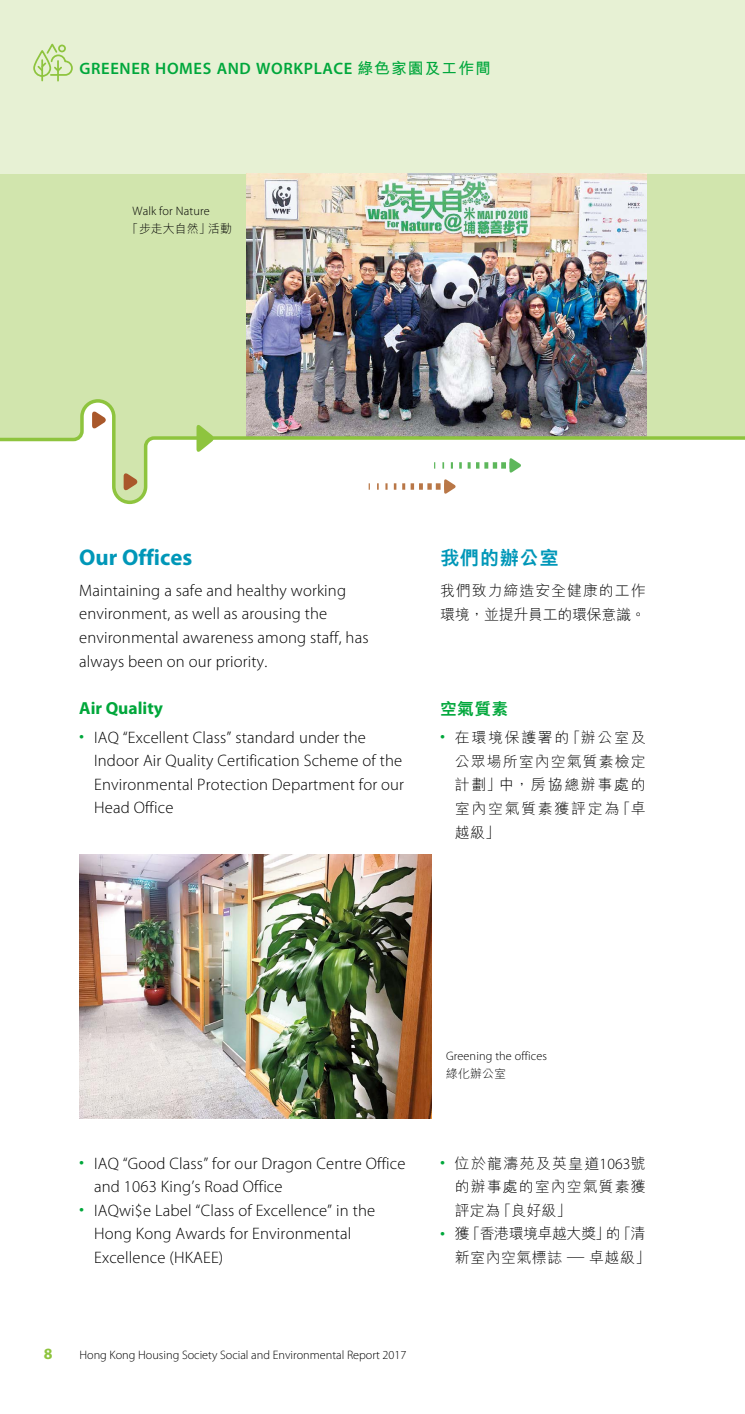
<style>
.page{position:relative;width:745px;height:1414px;background:#fff}
.page>*{position:absolute;margin:0;border:0;box-sizing:border-box;transform-origin:0 0}
.t1{font:700 22.75px "Myriad Pro";color:#0097b8}
.t2{font:800 19.25px "M Hei HK";letter-spacing:.03em;color:#0097b8}
.t3{font:700 17.5px "Myriad Pro";color:#00a73b}
.t4{font:300 16.62px/23.6px "Myriad Pro";letter-spacing:.01em;color:#000}
.t5{font:800 16.62px "M Hei HK";color:#00a73b}
.t6{font:600 16.45px "Myriad Pro";letter-spacing:.035em;color:#00a73b}
.t7{font:700 15.75px "Myriad Pro";color:#8ec43e}
.t8{font:300 14.88px/23.6px "M Hei HK";letter-spacing:.075em;color:#000;text-align:justify}
.t9{font:300 14.88px/23.6px "M Hei HK";letter-spacing:.03em;color:#000}
.t10{font:300 12.25px "Myriad Pro";color:#000}
.t11{font:300 11.9px "M Hei HK";letter-spacing:.01em;color:#000}
.s1{font-family:"M Hei HK";font-weight:700;font-size:15.75px}
.s2{font-size:20.12px;color:#00a73b}
.s3{font-family:"Myriad Pro";font-size:20.12px;color:#00a73b}
.s4{font-family:"Myriad Pro";font-size:15.58px}
</style>
<div class="page">
<div style="left:0;top:0;width:744px;height:174px;background:#e7f1d4"></div>
<div style="left:0;top:174px;width:744px;height:334px;background:#d1e5ad"></div>
<img style="left:246px;top:174px;width:400px;height:156px">
<img style="left:79px;top:855px;width:352px;height:263px">
<img style="left:0;top:330px;width:744px;height:178px">
<div style="left:33px;top:50px;width:18px;height:27px;border:2px solid #8ec43e;border-radius:8px"></div>
<svg style="left:36px;top:43px;width:37px;height:39px"></svg>
<div style="left:58px;top:45px;width:8px;height:7px;border:2px solid #8ec43e;border-radius:50%"></div>
<p class="t6" style="left:80px;top:58px;width:412px">GREENER HOMES AND WORKPLACE <span class="s1">綠色家園及工作間</span></p>
<p class="t10" style="left:132px;top:203px;width:79px">Walk for Nature</p>
<p class="t11" style="left:126px;top:223px;width:107px">「步走大自然」活動</p>
<h1 class="t1" style="left:79px;top:542px;width:115px">Our Offices</h1>
<p class="t4" style="left:79px;top:578px;width:291px">Maintaining a safe and healthy working environment, as well as arousing the environmental awareness among staff, has always been on our priority.</p>
<p class="t3" style="left:79px;top:697px;width:85px">Air Quality</p>
<p class="t4" style="left:94px;top:725px;width:311px;text-indent:-15px"><span class="s2">•</span> IAQ “Excellent Class” standard under the Indoor Air Quality Certification Scheme of the Environmental Protection Department for our Head Office</p>
<p class="t2" style="left:440px;top:549px;width:120px">我們的辦公室</p>
<p class="t8" style="left:439px;top:579px;width:207px">我們致力締造安全健康的工作環境，並提升員工的環保意識。</p>
<p class="t5" style="left:440px;top:700px;width:70px">空氣質素</p>
<p class="t8" style="left:454px;top:726px;width:192px;text-indent:-15px"><span class="s3">•</span> 在環境保護署的「辦公室及公眾場所室內空氣質素檢定計劃」中，房協總辦事處的室內空氣質素獲評定為「卓越級」</p>
<p class="t4" style="left:94px;top:1151px;width:313px;text-indent:-15px"><span class="s2">•</span> IAQ “Good Class” for our Dragon Centre Office and 1063 King’s Road Office</p>
<p class="t4" style="left:94px;top:1198px;width:282px;text-indent:-15px"><span class="s2">•</span> IAQwi$e Label “Class of Excellence” in the<br>Hong Kong Awards for Environmental<br>Excellence (HKAEE)</p>
<p class="t7" style="left:44px;top:1343px;width:10px">8</p>
<p class="t10" style="left:79px;top:1348px;width:328px">Hong Kong Housing Society Social and Environmental Report 2017</p>
<p class="t10" style="left:445px;top:1048px;width:102px">Greening the offices</p>
<p class="t11" style="left:445px;top:1067px;width:62px">綠化辦公室</p>
<p class="t8" style="left:454px;top:1151px;width:192px;text-indent:-15px"><span class="s3">•</span> 位於龍濤苑及英皇道<span class="s4">1063</span>號的辦事處的室內空氣質素獲評定為「良好級」</p>
<p class="t9" style="left:454px;top:1222px;width:197px;text-indent:-15px"><span class="s3">•</span> 獲「香港環境卓越大獎」的「清新室內空氣標誌 — 卓越級」</p>
</div>
